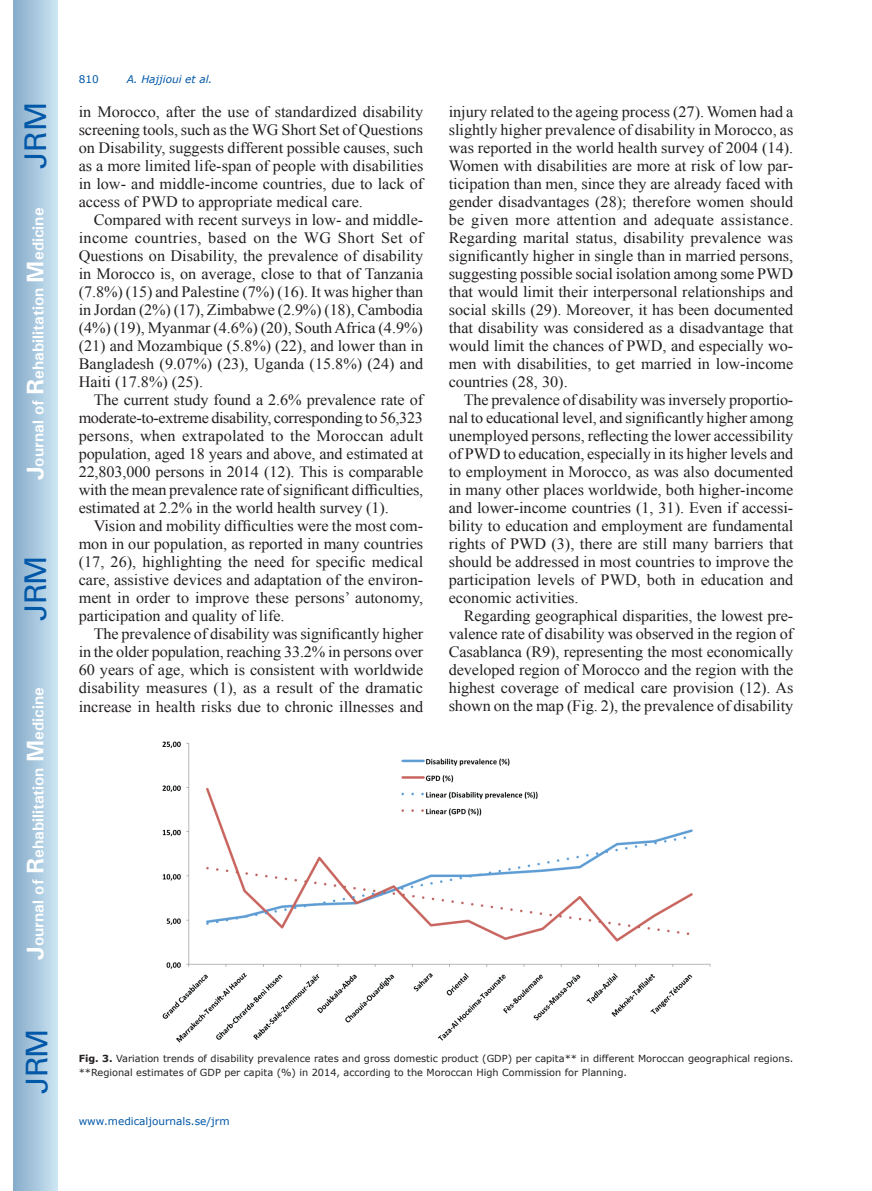
<style>
.page{position:relative;width:872px;height:1191px;background:#fff}
.page>*{position:absolute;margin:0;border:0;box-sizing:border-box;transform-origin:0 0}
.t1{font:30px "Univers";letter-spacing:-.03em;color:#0157a8}
.t2{font:15.75px/18px "Times New Roman";color:#231f20;text-align:justify}
.t3{font:700 15.75px "Univers";color:#fff}
.t4{font:10.5px "Verdana";color:#0157a8}
.t5{font:italic 10.5px "Verdana";color:#0157a8}
.t6{font:9.75px/13.5px "Verdana";color:#231f20}
.s1{font-size:24px}
.s2{font-weight:700}
</style>
<div class="page">
<div style="left:14px;top:0;width:43px;height:1191px;background:linear-gradient(to right,#88acca,#cbe5f2)"></div>
<img style="left:162px;top:741px;width:549px;height:302px">
<h1 class="t1" style="left:18px;top:169px;width:68px;rotate:-90deg">JRM</h1>
<p class="t3" style="left:28px;top:480px;width:274px;rotate:-90deg"><span class="s1">J</span>ournal of <span class="s1">R</span>ehabilitation <span class="s1">M</span>edicine</p>
<h1 class="t1" style="left:18px;top:620px;width:67px;rotate:-90deg">JRM</h1>
<p class="t3" style="left:28px;top:959px;width:274px;rotate:-90deg"><span class="s1">J</span>ournal of <span class="s1">R</span>ehabilitation <span class="s1">M</span>edicine</p>
<h1 class="t1" style="left:19px;top:1093px;width:67px;rotate:-90deg">JRM</h1>
<p class="t4" style="left:79px;top:72px;width:22px">810</p>
<p class="t5" style="left:127px;top:72px;width:87px">A. Hajjioui et al.</p>
<p class="t2" style="left:79px;top:103px;width:346px">in Morocco, after the use of standardized disability screening tools, such as the WG Short Set of Questions on Disability, suggests different possible causes, such as a more limited life-span of people with disabilities in low- and middle-income countries, due to lack of access of PWD to appropriate medical care.</p>
<p class="t2" style="left:79px;top:211px;width:346px;text-indent:15px">Compared with recent surveys in low- and middle&shy;income countries, based on the WG Short Set of Questions on Disability, the prevalence of disability in Morocco is, on average, close to that of Tanzania (7.8%) (15) and Palestine (7%) (16). It was higher than in Jordan (2%) (17), Zimbabwe (2.9%) (18), Cambodia (4%) (19), Myanmar (4.6%) (20), South Africa (4.9%) (21) and Mozambique (5.8%) (22), and lower than in Bangladesh (9.07%) (23), Uganda (15.8%) (24) and Haiti (17.8%) (25).</p>
<p class="t2" style="left:79px;top:391px;width:346px;text-indent:15px">The current study found a 2.6% prevalence rate of moderate-to-extreme disability, corresponding to 56,323 persons, when extrapolated to the Moroccan adult population, aged 18 years and above, and estimated at 22,803,000 persons in 2014 (12). This is comparable with the mean prevalence rate of significant difficulties, estimated at 2.2% in the world health survey (1).</p>
<p class="t2" style="left:79px;top:517px;width:346px;text-indent:15px">Vision and mobility difficulties were the most com&shy;mon in our population, as reported in many countries (17, 26), highlighting the need for specific medical care, assistive devices and adaptation of the environ&shy;ment in order to improve these persons’ autonomy, participation and quality of life.</p>
<p class="t2" style="left:79px;top:625px;width:346px;text-indent:15px">The prevalence of disability was significantly higher in the older population, reaching 33.2% in persons over 60 years of age, which is consistent with worldwide disability measures (1), as a result of the dramatic increase in health risks due to chronic illnesses and</p>
<p class="t2" style="left:449px;top:103px;width:346px">injury related to the ageing process (27). Women had a slightly higher prevalence of disability in Morocco, as was reported in the world health survey of 2004 (14).<br>Women with disabilities are more at risk of low par&shy;ticipation than men, since they are already faced with gender disadvantages (28); therefore women should be given more attention and adequate assistance.<br>Regarding marital status, disability prevalence was significantly higher in single than in married persons, suggesting possible social isolation among some PWD that would limit their interpersonal relationships and social skills (29). Moreover, it has been documented that disability was considered as a disadvantage that would limit the chances of PWD, and especially wo&shy;men with disabilities, to get married in low-income countries (28, 30).</p>
<p class="t2" style="left:449px;top:391px;width:346px;text-indent:15px">The prevalence of disability was inversely proportio&shy;nal to educational level, and significantly higher among unemployed persons, reflecting the lower accessibility of PWD to education, especially in its higher levels and to employment in Morocco, as was also documented in many other places worldwide, both higher-income and lower-income countries (1, 31). Even if accessi&shy;bility to education and employment are fundamental rights of PWD (3), there are still many barriers that should be addressed in most countries to improve the participation levels of PWD, both in education and economic activities.</p>
<p class="t2" style="left:449px;top:607px;width:346px;text-indent:15px">Regarding geographical disparities, the lowest pre&shy;valence rate of disability was observed in the region of Casablanca (R9), representing the most economically developed region of Morocco and the region with the highest coverage of medical care provision (12). As shown on the map (Fig. 2), the prevalence of disability</p>
<p class="t6" style="left:79px;top:1052px;width:716px"><span class="s2">Fig. 3.</span> Variation trends of disability prevalence rates and gross domestic product (GDP) per capita** in different Moroccan geographical regions. **Regional estimates of GDP per capita (%) in 2014, according to the Moroccan High Commission for Planning.</p>
<p class="t4" style="left:79px;top:1114px;width:152px">www.medicaljournals.se/jrm</p>
</div>
